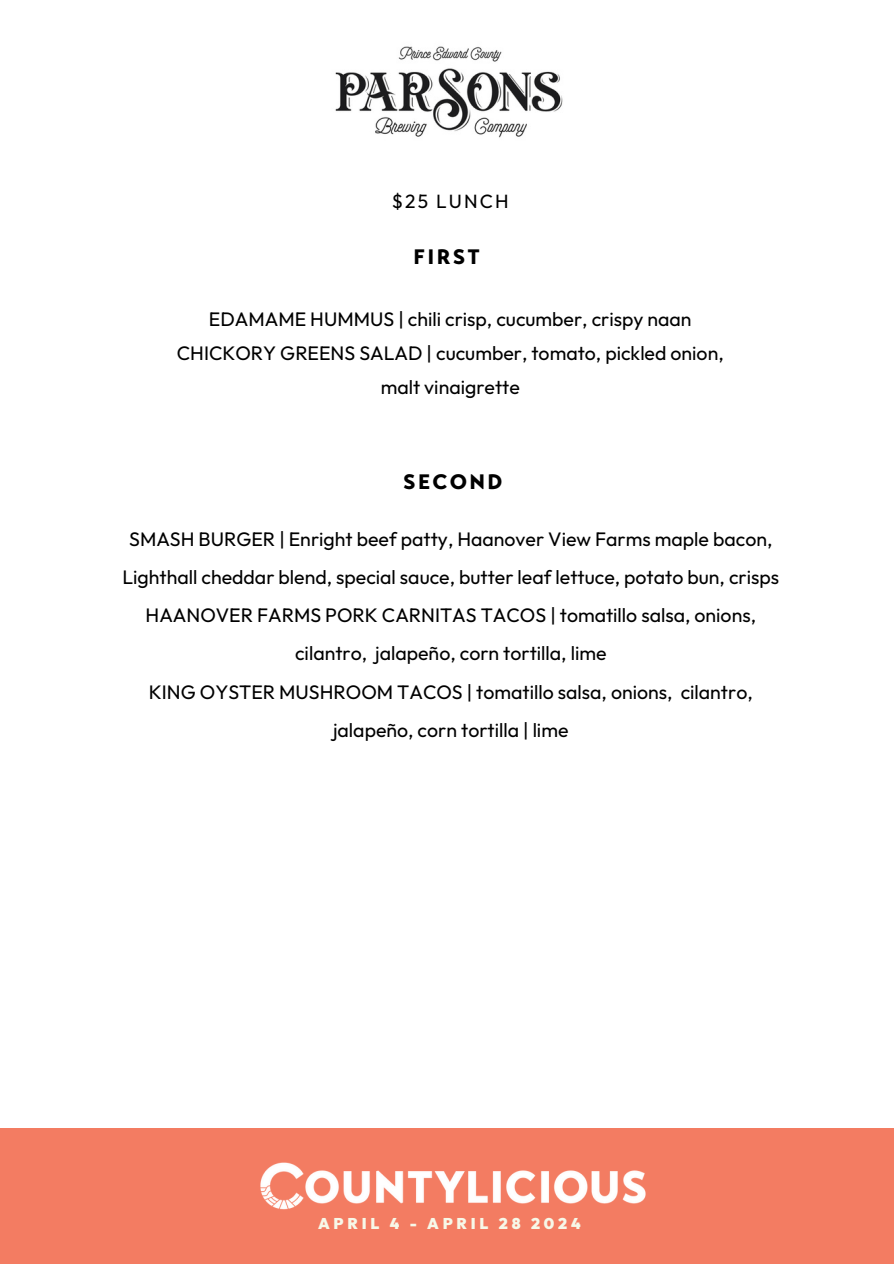
<style>
.page{position:relative;width:894px;height:1264px;background:#fff}
.page>*{position:absolute;margin:0;border:0;box-sizing:border-box;transform-origin:0 0}
.t1{font:900 20.85px "Transat Text";letter-spacing:.11em;color:#000}
.t2{font:19.5px/38.2px "Outfit";color:#000;text-align:center}
.t3{font:19.2px "Outfit";letter-spacing:.11em;color:#000}
.t4{font:900 15.45px "Outfit";letter-spacing:.245em;color:#f7f8e8}
</style>
<div class="page">
<div style="left:0;top:1128px;width:893px;height:135px;background:#f37c62"></div>
<img style="left:260px;top:1162px;width:386px;height:48px">
<img style="left:335px;top:46px;width:228px;height:92px">
<h3 class="t3" style="left:391px;top:189px;width:118px">$25 LUNCH</h3>
<h2 class="t1" style="left:413px;top:249px;width:68px">FIRST</h2>
<h1 class="t2" style="left:177px;top:302px;width:548px;line-height:33.8px">EDAMAME HUMMUS | chili crisp, cucumber, crispy naan<br>CHICKORY GREENS SALAD | cucumber, tomato, pickled onion, malt vinaigrette</h1>
<h1 class="t1" style="left:403px;top:474px;width:101px">SECOND</h1>
<h3 class="t2" style="left:122px;top:519px;width:658px">SMASH BURGER | Enright beef patty, Haanover View Farms maple bacon, Lighthall cheddar blend, special sauce, butter leaf lettuce, potato bun, crisps HAANOVER FARMS PORK CARNITAS TACOS | tomatillo salsa, onions, cilantro, jalapeño, corn tortilla, lime<br>KING OYSTER MUSHROOM TACOS | tomatillo salsa, onions, cilantro, jalapeño, corn tortilla | lime</h3>
<p class="t4" style="left:318px;top:1213px;width:264px">APRIL 4 - APRIL 28 2024</p>
</div>
